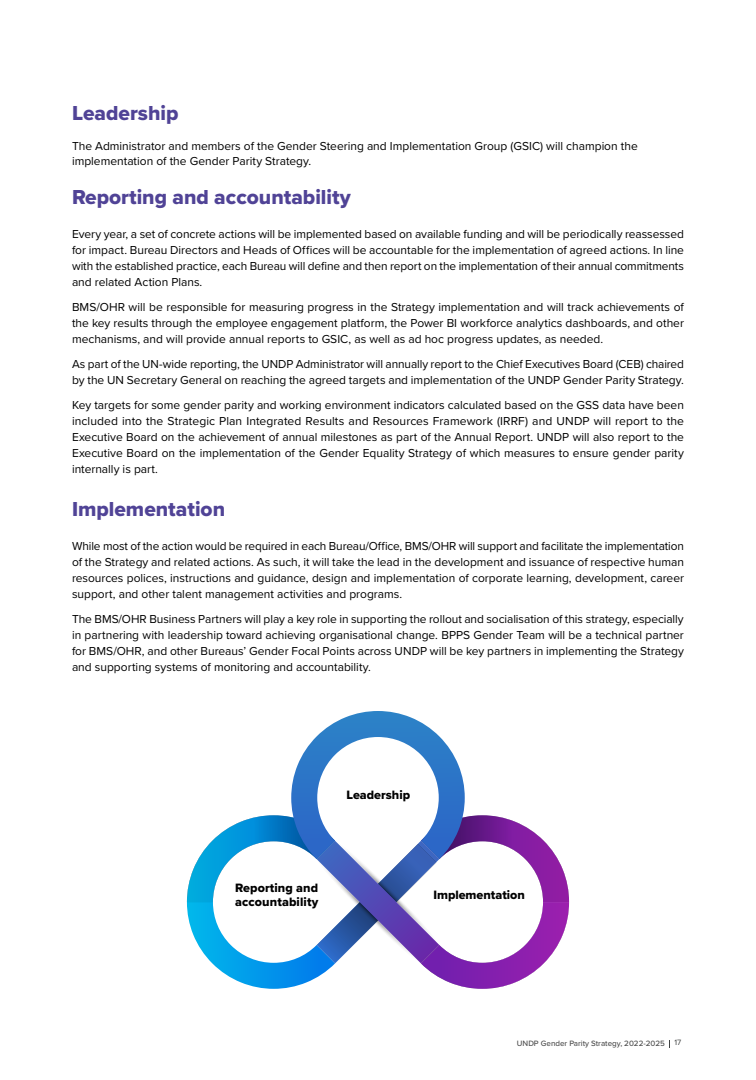
<style>
.page{position:relative;width:756px;height:1080px;background:#fff}
.page>*{position:absolute;margin:0;border:0;box-sizing:border-box;transform-origin:0 0}
.t1{font:21px "Proxima Nova Extrabld";color:#504396}
.t2{font:12.6px/14.7px "Proxima Nova Extrabld";color:#000}
.t3{font:12px/16px "Proxima Nova";color:#000;text-align:justify}
.t4{font:500 8px "Proxima Nova";color:#4d4d4d}
.s1{font-weight:400;color:#3f4242}
</style>
<div class="page">
<svg style="left:187px;top:711px;width:382px;height:278px"></svg>
<h3 class="t1" style="left:72px;top:97px;width:108px">Leadership</h3>
<p class="t3" style="left:72px;top:137px;width:567px">The Administrator and members of the Gender Steering and Implementation Group (GSIC) will champion the implementation of the Gender Parity Strategy.</p>
<h3 class="t1" style="left:72px;top:181px;width:280px">Reporting and accountability</h3>
<p class="t3" style="left:72px;top:225px;width:614px">Every year, a set of concrete actions will be implemented based on available funding and will be periodically reassessed for impact. Bureau Directors and Heads of Offices will be accountable for the implementation of agreed actions. In line with the established practice, each Bureau will define and then report on the implementation of their annual commitments and related Action Plans.</p>
<p class="t3" style="left:72px;top:298px;width:613px">BMS/OHR will be responsible for measuring progress in the Strategy implementation and will track achievements of the key results through the employee engagement platform, the Power BI workforce analytics dashboards, and other mechanisms, and will provide annual reports to GSIC, as well as ad hoc progress updates, as needed.</p>
<p class="t3" style="left:72px;top:355px;width:614px">As part of the UN-wide reporting, the UNDP Administrator will annually report to the Chief Executives Board (CEB) chaired by the UN Secretary General on reaching the agreed targets and implementation of the UNDP Gender Parity Strategy.</p>
<p class="t3" style="left:72px;top:396px;width:614px">Key targets for some gender parity and working environment indicators calculated based on the GSS data have been included into the Strategic Plan Integrated Results and Resources Framework (IRRF) and UNDP will report to the Executive Board on the achievement of annual milestones as part of the Annual Report. UNDP will also report to the Executive Board on the implementation of the Gender Equality Strategy of which measures to ensure gender parity internally is part.</p>
<h3 class="t1" style="left:72px;top:493px;width:155px">Implementation</h3>
<p class="t3" style="left:72px;top:537px;width:614px">While most of the action would be required in each Bureau/Office, BMS/OHR will support and facilitate the implementation of the Strategy and related actions. As such, it will take the lead in the development and issuance of respective human resources polices, instructions and guidance, design and implementation of corporate learning, development, career support, and other talent management activities and programs.</p>
<p class="t3" style="left:72px;top:610px;width:614px">The BMS/OHR Business Partners will play a key role in supporting the rollout and socialisation of this strategy, especially in partnering with leadership toward achieving organisational change. BPPS Gender Team will be a technical partner for BMS/OHR, and other Bureaus’ Gender Focal Points across UNDP will be key partners in implementing the Strategy and supporting systems of monitoring and accountability.</p>
<p class="t2" style="left:346px;top:787px;width:65px">Leadership</p>
<p class="t2" style="left:235px;top:880px;width:85px">Reporting and accountability</p>
<p class="t2" style="left:433px;top:888px;width:93px">Implementation</p>
<p class="t4" style="left:517px;top:1038px;width:166px">UNDP Gender Parity Strategy, 2022-2025 <span class="s1">17</span></p>
</div>
